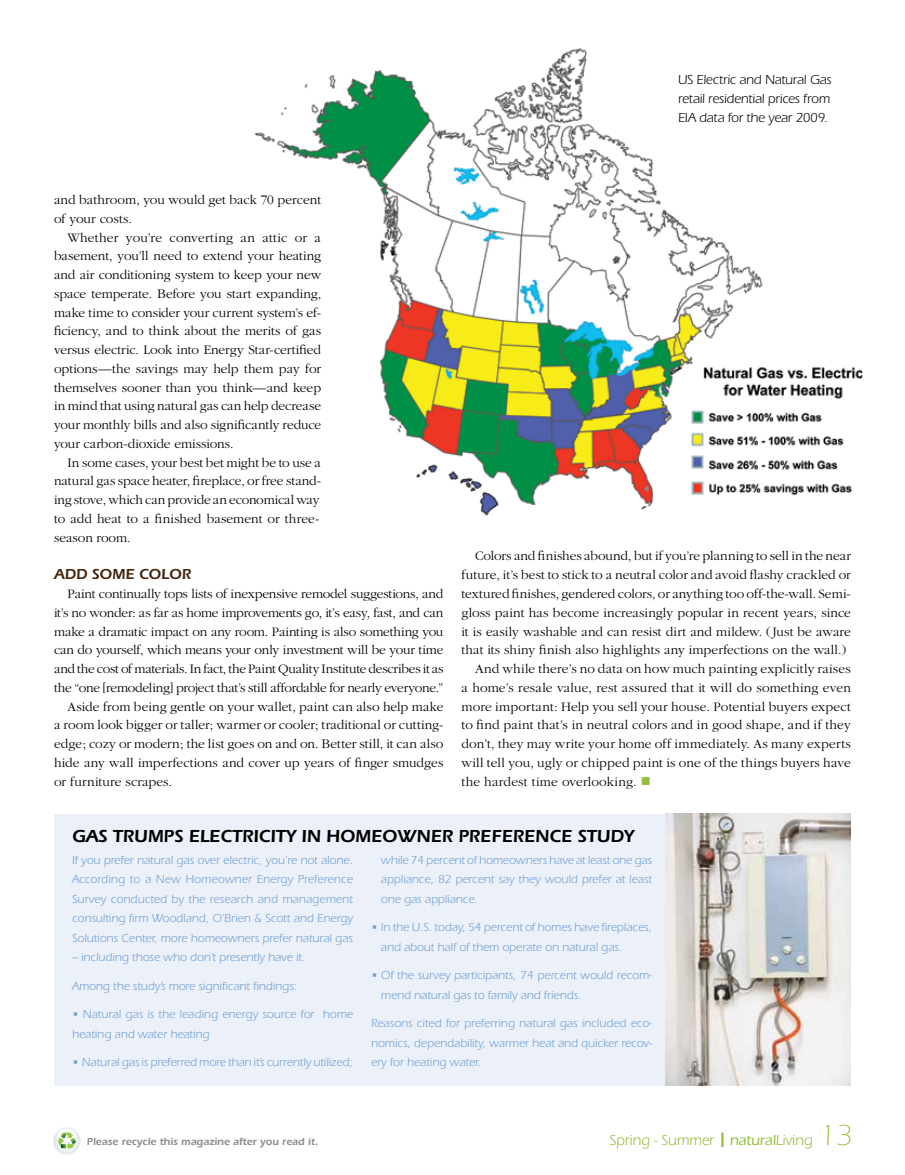
<style>
.page{position:relative;width:905px;height:1175px;background:#fff}
.page>*{position:absolute;margin:0;border:0;box-sizing:border-box;transform-origin:0 0}
.t1{font:600 18px "Itc Eras";color:#000}
.t2{font:500 15px "Itc Eras";letter-spacing:-.01em;color:#91be3e}
.t3{font:15px "Itc Eras";letter-spacing:-.01em;color:#91be3e}
.t4{font:600 15px "Itc Eras";letter-spacing:.01em;color:#46260e}
.t5{font:300 13.5px/18.8px "Garamond";color:#000;text-align:justify}
.t6{font:300 13.5px "Garamond";letter-spacing:-.02em;color:#000}
.t7{font:13.5px/18.8px "Itc Eras";letter-spacing:-.015em;color:#000;text-align:justify}
.t8{font:12px/19.5px "Itc Eras";color:#6d9fd2;text-align:justify}
.t9{font:600 10.5px "Itc Eras";color:#8a8c8e}
.s1{color:#91be3e}
.s2{font-weight:400}
.s3{font-weight:300;font-size:30px}
</style>
<div class="page">
<svg style="left:52px;top:1126px;width:29px;height:28px"></svg>
<div style="left:54px;top:1127px;width:25px;height:26px;background:#ecf0f3;border-radius:13px"></div>
<svg style="left:57px;top:1128px;width:19px;height:13px"></svg>
<svg style="left:58px;top:1132px;width:18px;height:17px"></svg>
<img style="left:254px;top:48px;width:608px;height:468px">
<div style="left:54px;top:813px;width:611px;height:272px;background:#ecf0f9"></div>
<img style="left:665px;top:813px;width:185px;height:272px">
<p class="t7" style="left:678px;top:71px;width:155px">US Electric and Natural Gas retail residential prices from EIA data for the year 2009.</p>
<p class="t5" style="left:54px;top:191px;width:268px">and bathroom, you would get back 70 percent of your costs.</p>
<p class="t5" style="left:54px;top:228px;width:269px;text-indent:14px">Whether you’re converting an attic or a basement, you’ll need to extend your heating and air conditioning system to keep your new space temperate. Before you start expanding, make time to consider your current system’s ef&shy;ficiency, and to think about the merits of gas versus electric. Look into Energy Star-certified options—the savings may help them pay for themselves sooner than you think—and keep in mind that using natural gas can help decrease your monthly bills and also significantly reduce your carbon-dioxide emissions.</p>
<p class="t5" style="left:54px;top:453px;width:268px;text-indent:14px">In some cases, your best bet might be to use a natural gas space heater, fireplace, or free stand&shy;ing stove, which can provide an economical way to add heat to a finished basement or three&shy;season room.</p>
<p class="t4" style="left:54px;top:565px;width:139px">ADD SOME COLOR</p>
<p class="t5" style="left:68px;top:584px;width:377px">Paint continually tops lists of inexpensive remodel suggestions, and</p>
<p class="t6" style="left:54px;top:605px;width:391px">it’s no wonder: as far as home improvements go, it’s easy, fast, and can</p>
<p class="t5" style="left:54px;top:622px;width:391px">make a dramatic impact on any room. Painting is also something you</p>
<p class="t5" style="left:54px;top:641px;width:391px">can do yourself, which means your only investment will be your time</p>
<p class="t5" style="left:54px;top:659px;width:391px">and the cost of materials. In fact, the Paint Quality Institute describes it as</p>
<p class="t6" style="left:54px;top:680px;width:391px">the “one [remodeling] project that’s still affordable for nearly everyone.”</p>
<p class="t5" style="left:68px;top:697px;width:377px">Aside from being gentle on your wallet, paint can also help make</p>
<p class="t5" style="left:54px;top:716px;width:391px">a room look bigger or taller; warmer or cooler; traditional or cutting-</p>
<p class="t5" style="left:54px;top:734px;width:391px">edge; cozy or modern; the list goes on and on. Better still, it can also</p>
<p class="t5" style="left:54px;top:753px;width:391px">hide any wall imperfections and cover up years of finger smudges</p>
<p class="t5" style="left:54px;top:772px;width:120px">or furniture scrapes.</p>
<p class="t5" style="left:475px;top:547px;width:377px">Colors and finishes abound, but if you’re planning to sell in the near</p>
<p class="t5" style="left:461px;top:566px;width:391px">future, it’s best to stick to a neutral color and avoid flashy crackled or</p>
<p class="t5" style="left:461px;top:584px;width:391px">textured finishes, gendered colors, or anything too off-the-wall. Semi-</p>
<p class="t5" style="left:461px;top:603px;width:391px">gloss paint has become increasingly popular in recent years, since</p>
<p class="t5" style="left:461px;top:622px;width:391px">it is easily washable and can resist dirt and mildew. (Just be aware</p>
<p class="t5" style="left:461px;top:641px;width:386px">that its shiny finish also highlights any imperfections on the wall.)</p>
<p class="t5" style="left:475px;top:659px;width:377px">And while there’s no data on how much painting explicitly raises</p>
<p class="t5" style="left:461px;top:678px;width:391px">a home’s resale value, rest assured that it will do something even</p>
<p class="t5" style="left:461px;top:697px;width:391px">more important: Help you sell your house. Potential buyers expect</p>
<p class="t5" style="left:461px;top:716px;width:391px">to find paint that’s in neutral colors and in good shape, and if they</p>
<p class="t5" style="left:461px;top:734px;width:391px">don’t, they may write your home off immediately. As many experts</p>
<p class="t5" style="left:461px;top:753px;width:391px">will tell you, ugly or chipped paint is one of the things buyers have</p>
<p class="t5" style="left:461px;top:772px;width:191px">the hardest time overlooking. <span class="s1">■</span></p>
<h1 class="t1" style="left:72px;top:825px;width:564px">GAS TRUMPS ELECTRICITY IN HOMEOWNER PREFERENCE STUDY</h1>
<p class="t8" style="left:72px;top:850px;width:282px">If you prefer natural gas over electric, you’re not alone.<br>According to a New Homeowner Energy Preference Survey conducted by the research and management consulting firm Woodland, O’Brien &amp; Scott and Energy Solutions Center, more homeowners prefer natural gas</p>
<p class="t8" style="left:72px;top:947px;width:235px">– including those who don’t presently have it.</p>
<p class="t8" style="left:72px;top:976px;width:227px">Among the study’s more significant findings:</p>
<p class="t8" style="left:72px;top:1004px;width:282px">• Natural gas is the leading energy source for home heating and water heating</p>
<p class="t8" style="left:72px;top:1052px;width:282px">• Natural gas is preferred more than it’s currently utilized;</p>
<p class="t8" style="left:381px;top:850px;width:273px">while 74 percent of homeowners have at least one gas appliance, 82 percent say they would prefer at least one gas appliance.</p>
<p class="t8" style="left:381px;top:917px;width:273px;text-indent:-10px">• In the U.S. today, 54 percent of homes have fireplaces, and about half of them operate on natural gas.</p>
<p class="t8" style="left:381px;top:965px;width:273px;text-indent:-10px">• Of the survey participants, 74 percent would recom&shy;mend natural gas to family and friends.</p>
<p class="t8" style="left:371px;top:1013px;width:283px">Reasons cited for preferring natural gas included eco&shy;nomics, dependability, warmer heat and quicker recov&shy;ery for heating water.</p>
<p class="t9" style="left:87px;top:1135px;width:233px">PLEASE RECYCLE THIS MAGAZINE AFTER YOU READ IT.</p>
<p class="t2" style="left:721px;top:1131px;width:132px">❙ natural<span class="s2">Living</span> <span class="s3">13</span></p>
<p class="t3" style="left:609px;top:1131px;width:106px">Spring - Summer</p>
</div>
